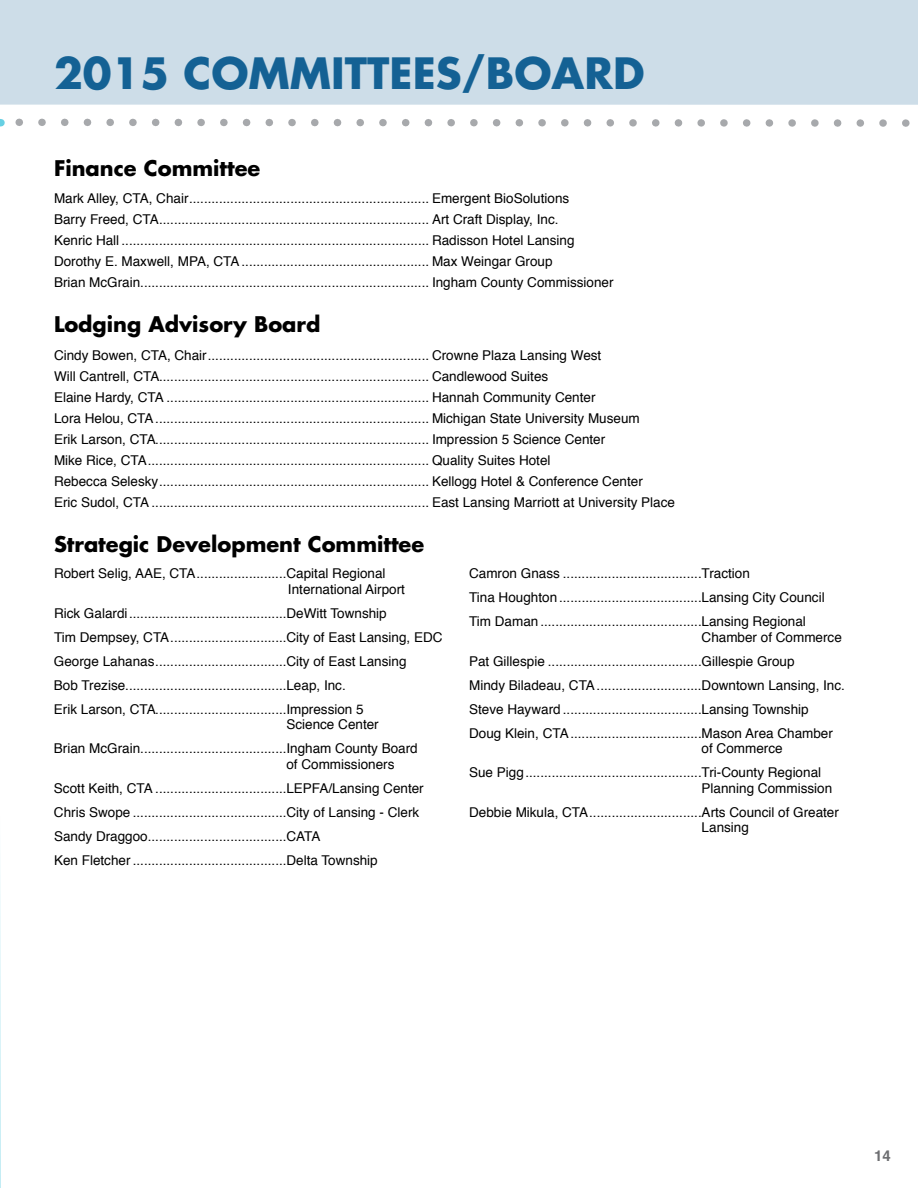
<style>
.page{position:relative;width:918px;height:1188px;background:#fff}
.page>*{position:absolute;margin:0;border:0;box-sizing:border-box;transform-origin:0 0}
.t1{font:700 42px "Futura Std";color:#00548b}
.t2{font:700 21px "Futura Std";color:#000}
.t3{font:700 15px "Helvetica";color:#6d6e71}
.t4{font:13.5px/24px "Helvetica";color:#000}
</style>
<div class="page">
<svg style="left:15px;top:118px;width:895px;height:9px"></svg>
<div style="left:0;top:0;width:918px;height:105px;background:#cddde8"></div>
<svg style="left:0;top:875px;width:1px;height:313px"></svg>
<h1 class="t1" style="left:54px;top:45px;width:592px">2015 COMMITTEES/BOARD</h1>
<h2 class="t2" style="left:54px;top:154px;width:208px">Finance Committee</h2>
<p class="t4" style="left:54px;top:188px;width:561px;line-height:21px">Mark Alley, CTA, Chair................................................................ Emergent BioSolutions<br>Barry Freed, CTA........................................................................ Art Craft Display, Inc.<br>Kenric Hall .................................................................................. Radisson Hotel Lansing Dorothy E. Maxwell, MPA, CTA.................................................. Max Weingar Group<br>Brian McGrain............................................................................. Ingham County Commissioner</p>
<h2 class="t2" style="left:54px;top:311px;width:268px">Lodging Advisory Board</h2>
<p class="t4" style="left:54px;top:345px;width:623px;line-height:21px">Cindy Bowen, CTA, Chair........................................................... Crowne Plaza Lansing West<br>Will Cantrell, CTA........................................................................ Candlewood Suites<br>Elaine Hardy, CTA ...................................................................... Hannah Community Center<br>Lora Helou, CTA......................................................................... Michigan State University Museum<br>Erik Larson, CTA......................................................................... Impression 5 Science Center<br>Mike Rice, CTA........................................................................... Quality Suites Hotel<br>Rebecca Selesky........................................................................ Kellogg Hotel &amp; Conference Center<br>Eric Sudol, CTA .......................................................................... East Lansing Marriott at University Place</p>
<h2 class="t2" style="left:54px;top:531px;width:372px">Strategic Development Committee</h2>
<p class="t4" style="left:288px;top:566px;width:119px;line-height:15.6px;text-indent:-234px">Robert Selig, AAE, CTA........................Capital Regional<br>International Airport</p>
<p class="t4" style="left:54px;top:601px;width:390px">Rick Galardi..........................................DeWitt Township<br>Tim Dempsey, CTA...............................City of East Lansing, EDC George Lahanas...................................City of East Lansing<br>Bob Trezise...........................................Leap, Inc.<br>Erik Larson, CTA...................................Impression 5</p>
<p class="t4" style="left:54px;top:713px;width:365px;text-indent:232px">Science Center<br>Brian McGrain.......................................Ingham County Board</p>
<p class="t4" style="left:54px;top:753px;width:371px;text-indent:232px">of Commissioners Scott Keith, CTA ...................................LEPFA/Lansing Center Chris Swope .........................................City of Lansing - Clerk Sandy Draggoo.....................................CATA<br>Ken Fletcher .........................................Delta Township</p>
<p class="t4" style="left:469px;top:562px;width:357px">Camron Gnass .....................................Traction<br>Tina Houghton ......................................Lansing City Council<br>Tim Daman ...........................................Lansing Regional</p>
<p class="t4" style="left:469px;top:625px;width:377px;text-indent:232px">Chamber of Commerce Pat Gillespie .........................................Gillespie Group<br>Mindy Biladeau, CTA............................Downtown Lansing, Inc.<br>Steve Hayward .....................................Lansing Township<br>Doug Klein, CTA...................................Mason Area Chamber</p>
<p class="t4" style="left:469px;top:737px;width:354px;text-indent:232px">of Commerce<br>Sue Pigg...............................................Tri-County Regional</p>
<p class="t4" style="left:469px;top:777px;width:371px;text-indent:232px">Planning Commission<br>Debbie Mikula, CTA..............................Arts Council of Greater</p>
<p class="t4" style="left:702px;top:816px;width:49px">Lansing</p>
<p class="t3" style="left:874px;top:1144px;width:18px">14</p>
</div>
